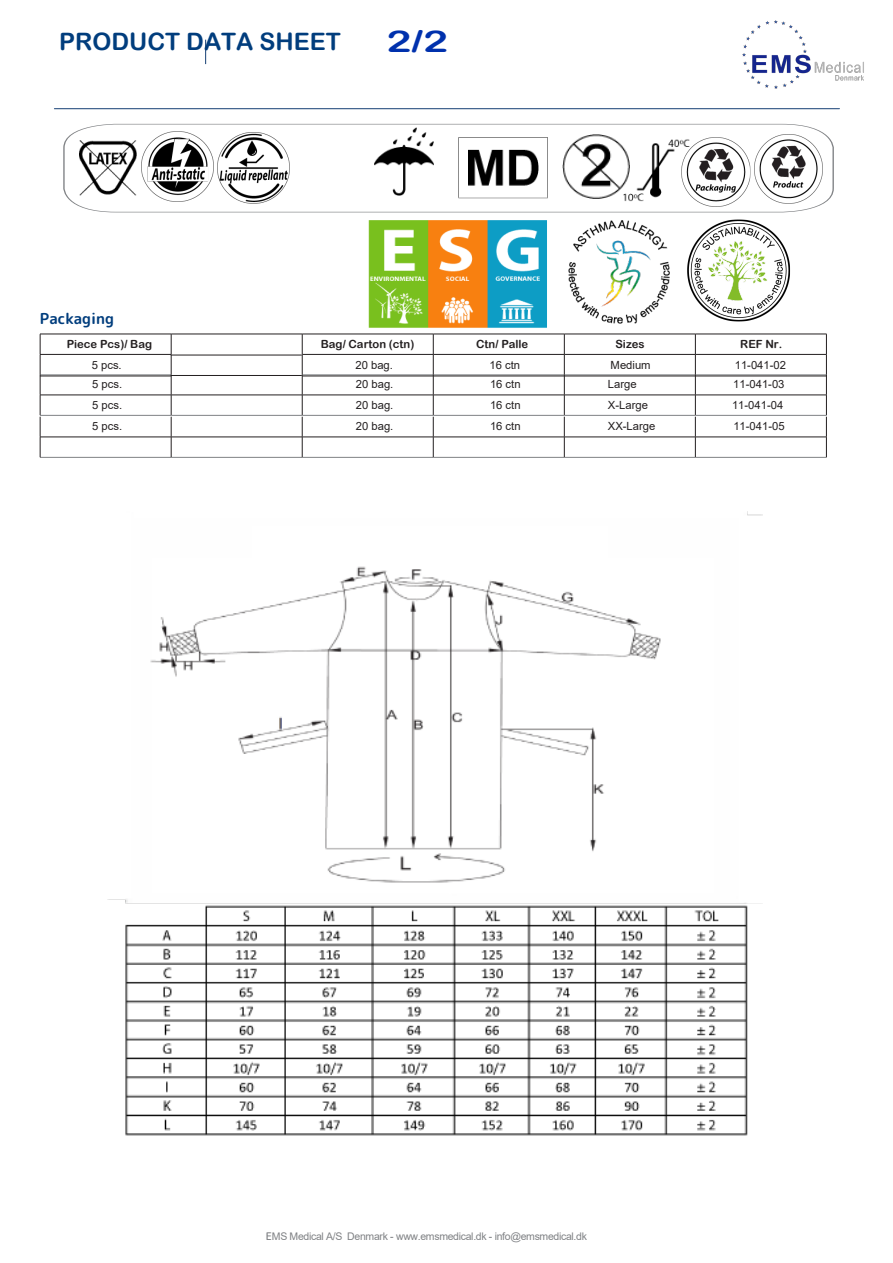
<style>
.page{position:relative;width:893px;height:1263px;background:#fff}
.page>*{position:absolute;margin:0;border:0;box-sizing:border-box;transform-origin:0 0}
.t1{font:30px "Arial Rounded MT Bold";color:#0031ad;scale:1.4 1}
.t2{font:24px "Arial Rounded MT Bold";color:#013d7d}
.t3{font:700 15px "Rounded Mplus 1 c";color:#013d7d}
.t4{font:11.25px "Arial";color:#231f20}
.t5{font:11.25px "Arial Rounded MT Bold";color:#231f20}
.t6{font:10.5px "Arial";letter-spacing:-.03em;color:#808285}
.s1{font-family:"Rounded Mplus 1 c";font-weight:500}
</style>
<div class="page">
<svg style="left:205px;top:40px;width:1px;height:24px"></svg>
<hr style="left:54px;top:108px;width:785px;height:1px;background:#153f74">
<hr style="left:695px;top:375px;width:132px;height:1px;background:#808285">
<hr style="left:564px;top:375px;width:131px;height:1px;background:#808285">
<hr style="left:433px;top:375px;width:131px;height:1px;background:#808285">
<hr style="left:302px;top:375px;width:131px;height:1px;background:#808285">
<hr style="left:40px;top:375px;width:131px;height:1px;background:#808285">
<hr style="left:695px;top:354px;width:132px;height:1px;background:#231f20">
<hr style="left:564px;top:354px;width:131px;height:1px;background:#231f20">
<hr style="left:433px;top:354px;width:131px;height:1px;background:#231f20">
<hr style="left:302px;top:354px;width:131px;height:1px;background:#231f20">
<hr style="left:171px;top:375px;width:131px;height:1px;background:#231f20">
<hr style="left:40px;top:354px;width:131px;height:1px;background:#231f20">
<hr style="left:695px;top:334px;width:132px;height:1px;background:#231f20">
<hr style="left:564px;top:334px;width:131px;height:1px;background:#231f20">
<hr style="left:433px;top:334px;width:131px;height:1px;background:#231f20">
<hr style="left:302px;top:334px;width:131px;height:1px;background:#231f20">
<hr style="left:171px;top:334px;width:131px;height:1px;background:#231f20">
<hr style="left:40px;top:334px;width:131px;height:1px;background:#231f20">
<hr style="left:40px;top:376px;width:131px;height:1px;background:#231f20">
<hr style="left:171px;top:355px;width:131px;height:1px;background:#231f20">
<hr style="left:302px;top:376px;width:131px;height:1px;background:#231f20">
<hr style="left:433px;top:376px;width:131px;height:1px;background:#231f20">
<hr style="left:564px;top:376px;width:131px;height:1px;background:#231f20">
<hr style="left:695px;top:376px;width:132px;height:1px;background:#231f20">
<hr style="left:40px;top:395px;width:131px;height:1px;background:#231f20">
<hr style="left:171px;top:395px;width:131px;height:1px;background:#231f20">
<hr style="left:302px;top:395px;width:131px;height:1px;background:#231f20">
<hr style="left:433px;top:395px;width:131px;height:1px;background:#231f20">
<hr style="left:564px;top:395px;width:131px;height:1px;background:#231f20">
<hr style="left:695px;top:395px;width:132px;height:1px;background:#231f20">
<hr style="left:40px;top:415px;width:131px;height:1px;background:#808285">
<hr style="left:171px;top:415px;width:131px;height:1px;background:#808285">
<hr style="left:302px;top:415px;width:131px;height:1px;background:#808285">
<hr style="left:433px;top:415px;width:131px;height:1px;background:#808285">
<hr style="left:564px;top:415px;width:131px;height:1px;background:#808285">
<hr style="left:695px;top:415px;width:132px;height:1px;background:#808285">
<hr style="left:695px;top:457px;width:132px;height:1px;background:#808285">
<hr style="left:564px;top:457px;width:131px;height:1px;background:#808285">
<hr style="left:433px;top:457px;width:131px;height:1px;background:#808285">
<hr style="left:302px;top:457px;width:131px;height:1px;background:#808285">
<hr style="left:171px;top:457px;width:131px;height:1px;background:#808285">
<hr style="left:40px;top:457px;width:131px;height:1px;background:#808285">
<hr style="left:695px;top:437px;width:132px;height:1px;background:#231f20">
<hr style="left:564px;top:437px;width:131px;height:1px;background:#231f20">
<hr style="left:433px;top:437px;width:131px;height:1px;background:#231f20">
<hr style="left:302px;top:437px;width:131px;height:1px;background:#231f20">
<hr style="left:171px;top:437px;width:131px;height:1px;background:#231f20">
<hr style="left:40px;top:437px;width:131px;height:1px;background:#231f20">
<svg style="left:826px;top:334px;width:1px;height:123px"></svg>
<svg style="left:695px;top:335px;width:1px;height:122px"></svg>
<svg style="left:564px;top:334px;width:1px;height:123px"></svg>
<svg style="left:433px;top:341px;width:1px;height:116px"></svg>
<svg style="left:302px;top:334px;width:1px;height:123px"></svg>
<svg style="left:171px;top:334px;width:1px;height:123px"></svg>
<svg style="left:40px;top:334px;width:1px;height:123px"></svg>
<img style="left:743px;top:21px;width:121px;height:67px">
<svg style="left:63px;top:124px;width:771px;height:89px"></svg>
<img style="left:141px;top:132px;width:73px;height:70px">
<img style="left:79px;top:141px;width:57px;height:55px">
<img style="left:654px;top:208px;width:161px;height:127px">
<img style="left:569px;top:220px;width:101px;height:104px">
<img style="left:218px;top:133px;width:71px;height:71px">
<img style="left:374px;top:127px;width:59px;height:69px">
<img style="left:563px;top:135px;width:66px;height:63px">
<img style="left:622px;top:137px;width:68px;height:67px">
<img style="left:356px;top:220px;width:205px;height:121px">
<img style="left:754px;top:135px;width:68px;height:68px">
<img style="left:681px;top:138px;width:69px;height:68px">
<img style="left:107px;top:512px;width:655px;height:623px">
<img style="left:459px;top:138px;width:89px;height:66px">
<div style="left:252px;top:526px;width:356px;height:37px;background:#fff"></div>
<h2 class="t2" style="left:59px;top:27px;width:283px">PRODUCT DATA SHEET</h2>
<h1 class="t1" style="left:386px;top:24px;width:46px">2/2</h1>
<h3 class="t3" style="left:40px;top:308px;width:76px">Packaging</h3>
<p class="t5" style="left:67px;top:338px;width:87px">Piece Pcs)/ Bag</p>
<p class="t5" style="left:321px;top:338px;width:95px">Bag/ Carton (ctn)</p>
<p class="t5" style="left:476px;top:338px;width:53px">Ctn/ Palle</p>
<p class="t5" style="left:615px;top:338px;width:31px">Sizes</p>
<p class="t5" style="left:740px;top:338px;width:44px">REF Nr.</p>
<p class="t4" style="left:92px;top:359px;width:31px">5 pcs.</p>
<p class="t4" style="left:355px;top:359px;width:39px">20 bag.</p>
<p class="t4" style="left:490px;top:359px;width:32px">16 ctn</p>
<p class="t4" style="left:611px;top:359px;width:42px">Medium</p>
<p class="t4" style="left:735px;top:359px;width:53px">11-041-02</p>
<p class="t4" style="left:92px;top:378px;width:31px">5 pcs.</p>
<p class="t4" style="left:356px;top:378px;width:39px">20 bag.</p>
<p class="t4" style="left:490px;top:378px;width:32px">16 ctn</p>
<p class="t4" style="left:608px;top:378px;width:30px">Large</p>
<p class="t4" style="left:733px;top:378px;width:53px">11-041-03</p>
<p class="t4" style="left:92px;top:399px;width:31px">5 pcs.</p>
<p class="t4" style="left:356px;top:399px;width:39px">20 bag.</p>
<p class="t4" style="left:490px;top:399px;width:32px">16 ctn</p>
<p class="t4" style="left:608px;top:399px;width:42px">X-Large</p>
<p class="t4" style="left:732px;top:399px;width:53px">11-041-04</p>
<p class="t4" style="left:92px;top:419px;width:31px">5 pcs.</p>
<p class="t4" style="left:356px;top:419px;width:39px">20 bag.</p>
<p class="t4" style="left:490px;top:419px;width:32px">16 ctn</p>
<p class="t4" style="left:608px;top:419px;width:49px">XX-Large</p>
<p class="t4" style="left:733px;top:419px;width:53px">11-041-05</p>
<p class="t6" style="left:266px;top:1231px;width:322px"><span class="s1">E</span>MS Medical A/S Denmark - www.emsmedical.dk - info@emsmedical.dk</p>
</div>
